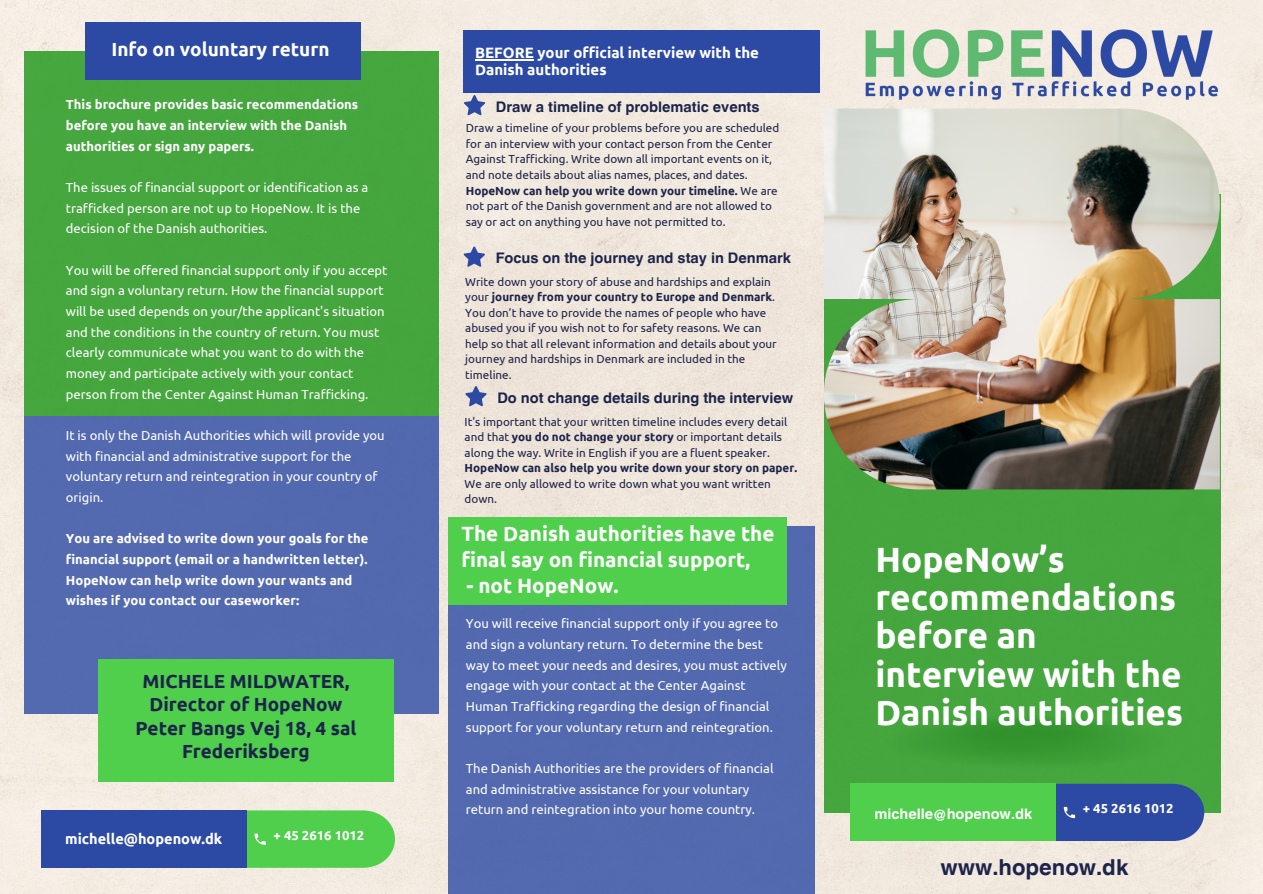
<style>
.page{position:relative;width:1263px;height:894px;background:#fff}
.page>*{position:absolute;margin:0;border:0;box-sizing:border-box;transform-origin:0 0}
.t1{font:700 35.1px/38.2px "Ubuntu";color:#fff}
.t2{font:700 22.05px "Helvetica World";color:#1c244b}
.t3{font:700 20.7px/25.8px "Ubuntu";color:#fff}
.t4{font:700 18.9px/23.5px "Ubuntu";color:#1c244b;text-align:center}
.t5{font:700 18.9px "Ubuntu";color:#fff}
.t6{font:700 15px/16.8px "Ubuntu";color:#fff}
.t7{font:700 14.55px "Helvetica World";color:#1c244b}
.t8{font:700 14.55px "Ubuntu";color:#fff}
.t9{font:700 14.55px "Helvetica World";color:#fff}
.t10{font:13.05px/20.7px "Ubuntu";color:#fff}
.t11{font:700 13.05px/20.7px "Ubuntu";color:#fff}
.t12{font:11.7px/15.6px "Ubuntu";color:#1c244b}
.s1{font-weight:700}
</style>
<div class="page">
<div style="left:0;top:0;width:1263px;height:893px;background:#f2e8de"></div>
<div style="left:25px;top:416px;width:414px;height:297px;background:#5369af"></div>
<div style="left:25px;top:51px;width:414px;height:365px;background:#46a63e"></div>
<div style="left:824px;top:194px;width:396px;height:618px;background:#45a63e"></div>
<img style="left:824px;top:225px;width:396px;height:264px">
<div style="left:85px;top:22px;width:275px;height:57px;background:#2c4aa4"></div>
<div style="left:98px;top:658px;width:296px;height:123px;background:#4fcf4b"></div>
<div style="left:41px;top:810px;width:205px;height:57px;background:#2c4aa4"></div>
<img style="left:820px;top:0;width:443px;height:225px">
<div style="left:464px;top:30px;width:356px;height:63px;background:#2c4aa4"></div>
<svg style="left:464px;top:95px;width:21px;height:20px"></svg>
<hr style="left:475px;top:59px;width:59px;height:1px;background:#fff">
<svg style="left:464px;top:246px;width:21px;height:21px"></svg>
<svg style="left:465px;top:386px;width:22px;height:20px"></svg>
<div style="left:448px;top:526px;width:367px;height:367px;background:#5369af"></div>
<div style="left:448px;top:516px;width:339px;height:88px;background:#4fcf4b"></div>
<svg style="left:246px;top:810px;width:149px;height:57px;background:#57cf54"></svg>
<div style="left:850px;top:783px;width:206px;height:57px;background:#4fcf4b"></div>
<div style="left:1056px;top:783px;width:148px;height:57px;background:#2c4aa4"></div>
<p class="t5" style="left:111px;top:39px;width:220px">Info on voluntary return</p>
<p class="t11" style="left:66px;top:94px;width:294px">This brochure provides basic recommendations before you have an interview with the Danish authorities or sign any papers.</p>
<p class="t10" style="left:66px;top:177px;width:304px">The issues of financial support or identification as a trafficked person are not up to HopeNow. It is the decision of the Danish authorities.</p>
<p class="t10" style="left:66px;top:259px;width:323px">You will be offered financial support only if you accept and sign a voluntary return. How the financial support will be used depends on your/the applicant's situation and the conditions in the country of return. You must clearly communicate what you want to do with the money and participate actively with your contact person from the Center Against Human Trafficking.</p>
<p class="t10" style="left:66px;top:424px;width:320px">It is only the Danish Authorities which will provide you with financial and administrative support for the voluntary return and reintegration in your country of origin.</p>
<p class="t11" style="left:66px;top:528px;width:304px">You are advised to write down your goals for the financial support (email or a handwritten letter).<br>HopeNow can help write down your wants and wishes if you contact our caseworker:</p>
<p class="t4" style="left:142px;top:668px;width:208px">MICHELE MILDWATER,<br>Director of HopeNow</p>
<p class="t4" style="left:135px;top:715px;width:223px">Peter Bangs Vej 18, 4 sal</p>
<p class="t4" style="left:182px;top:739px;width:129px">Frederiksberg</p>
<p class="t8" style="left:65px;top:830px;width:159px">michelle@hopenow.dk</p>
<p class="t11" style="left:273px;top:824px;width:92px">+ 45 2616 1012</p>
<p class="t6" style="left:475px;top:44px;width:285px">BEFORE your official interview with the<br>Danish authorities</p>
<p class="t7" style="left:496px;top:95px;width:265px">Draw a timeline of problematic events</p>
<p class="t12" style="left:466px;top:120px;width:315px">Draw a timeline of your problems before you are scheduled for an interview with your contact person from the Center Against Trafficking. Write down all important events on it, and note details about alias names, places, and dates.<br><span class="s1">HopeNow can help you write down your timeline.</span> We are not part of the Danish government and are not allowed to say or act on anything you have not permitted to.</p>
<p class="t7" style="left:496px;top:246px;width:297px">Focus on the journey and stay in Denmark</p>
<p class="t12" style="left:465px;top:273px;width:313px">Write down your story of abuse and hardships and explain your <span class="s1">journey from your country to Europe and Denmark</span>.<br>You don’t have to provide the names of people who have abused you if you wish not to for safety reasons. We can help so that all relevant information and details about your journey and hardships in Denmark are included in the timeline.</p>
<p class="t7" style="left:497px;top:386px;width:297px">Do not change details during the interview</p>
<p class="t12" style="left:465px;top:413px;width:334px">It's important that your written timeline includes every detail and that <span class="s1">you do not change your story</span> or important details along the way. Write in English if you are a fluent speaker.<br><span class="s1">HopeNow can also help you write down your story on paper.<br></span>We are only allowed to write down what you want written down.</p>
<p class="t3" style="left:461px;top:520px;width:314px">The Danish authorities have the final say on financial support,</p>
<p class="t3" style="left:466px;top:571px;width:154px">- not HopeNow.</p>
<p class="t10" style="left:466px;top:612px;width:323px">You will receive financial support only if you agree to and sign a voluntary return. To determine the best way to meet your needs and desires, you must actively engage with your contact at the Center Against Human Trafficking regarding the design of financial support for your voluntary return and reintegration.</p>
<p class="t10" style="left:466px;top:757px;width:309px">The Danish Authorities are the providers of financial and administrative assistance for your voluntary return and reintegration into your home country.</p>
<p class="t1" style="left:875px;top:539px;width:309px">HopeNow’s recommendations before an interview with the<br>Danish authorities</p>
<p class="t9" style="left:874px;top:801px;width:159px">michelle@hopenow.dk</p>
<p class="t11" style="left:1083px;top:797px;width:92px">+ 45 2616 1012</p>
<p class="t2" style="left:941px;top:848px;width:189px">www.hopenow.dk</p>
</div>
